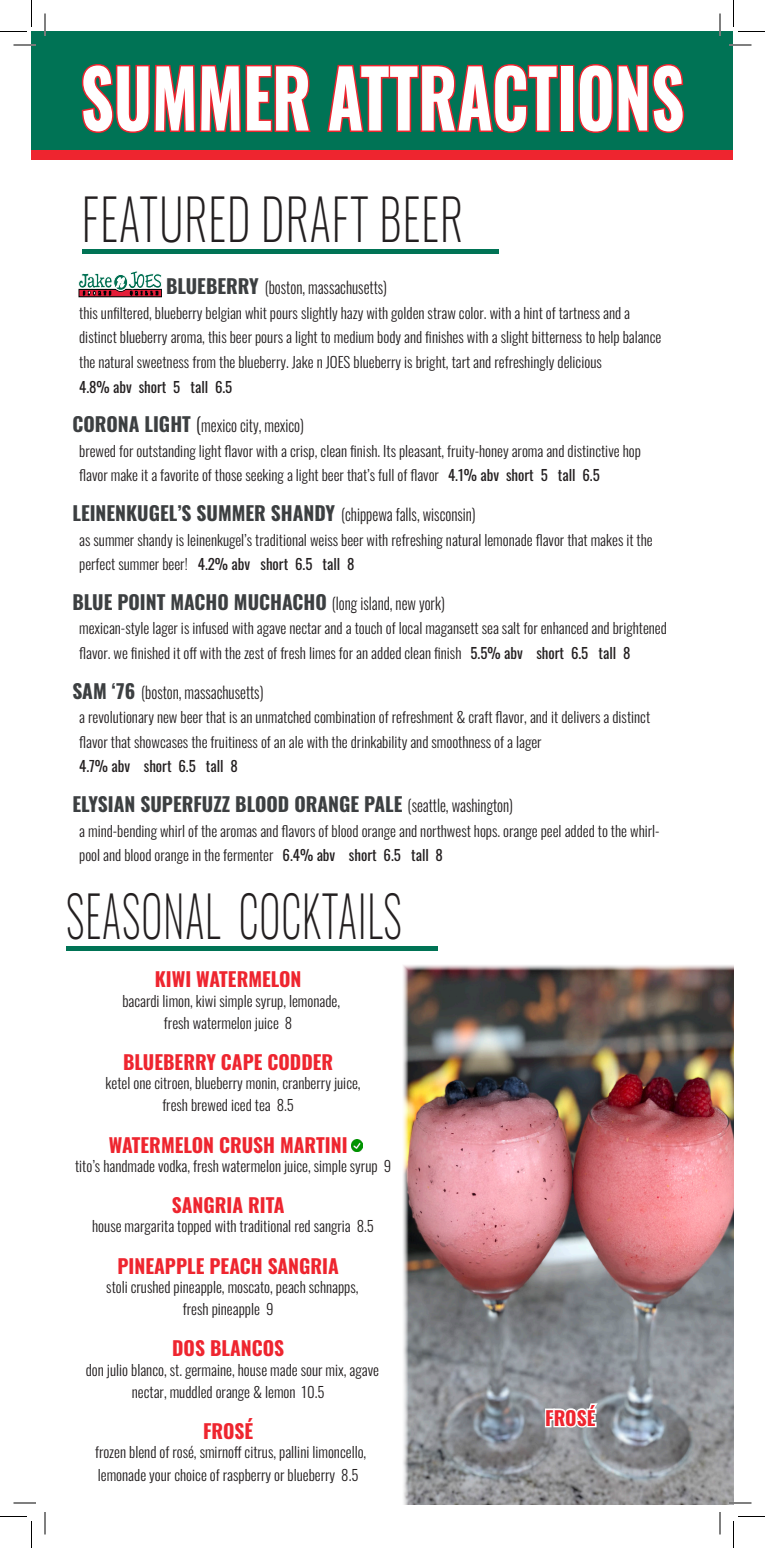
<style>
.page{position:relative;width:765px;height:1548px;background:#fff}
.page>*{position:absolute;margin:0;border:0;box-sizing:border-box;transform-origin:0 0}
.t1{font:700 79.2px "Oswald";color:#fff;scale:.82 1}
.t2{font:200 56.25px "Oswald";letter-spacing:.025em;color:#231f20;scale:.72 1}
.t3{font:200 56.25px "Oswald";letter-spacing:.025em;color:#231f20;scale:.8 1}
.t4{font:700 19.5px "Oswald";color:#3c3f41}
.t5{font:700 19.5px "Oswald";color:#ee252f}
.t6{font:300 16.5px "Oswald";color:#231f20;scale:.9 1}
.t7{font:300 14.85px/24.6px "Oswald";color:#231f20}
.t8{font:14.85px "Oswald";color:#231f20}
.s1{font-weight:700;font-size:19.5px;color:#3c3f41}
.s2{font-size:19.5px}
.s3{font-weight:400}
.s4{font-weight:300;font-size:16.5px;color:#231f20}
</style>
<div class="page">
<div style="left:66px;top:946px;width:371px;height:5px;background:#007355"></div>
<svg style="left:78px;top:271px;width:84px;height:27px"></svg>
<img style="left:403px;top:965px;width:331px;height:539px">
<svg style="left:543px;top:1402px;width:57px;height:27px"></svg>
<div style="left:82px;top:249px;width:417px;height:5px;background:#007355"></div>
<svg style="left:351px;top:1140px;width:12px;height:11px"></svg>
<div style="left:32px;top:32px;width:702px;height:122px;background:#007355"></div>
<svg style="left:81px;top:64px;width:230px;height:69px"></svg>
<svg style="left:327px;top:64px;width:233px;height:69px"></svg>
<div style="left:560px;top:65px;width:14px;height:67px;border:3px solid #ee252f"></div>
<svg style="left:578px;top:64px;width:107px;height:69px"></svg>
<div style="left:32px;top:150px;width:702px;height:9px;background:#ee252f"></div>
<hr style="left:14px;top:44px;width:22px;height:2px;background:#fff">
<hr style="left:729px;top:44px;width:23px;height:2px;background:#fff">
<hr style="left:729px;top:1502px;width:23px;height:2px;background:#fff">
<hr style="left:44px;top:14px;width:2px;height:22px;background:#fff">
<hr style="left:719px;top:14px;width:2px;height:22px;background:#fff">
<svg style="left:14px;top:45px;width:22px;height:1px"></svg>
<svg style="left:729px;top:45px;width:23px;height:1px"></svg>
<svg style="left:14px;top:1503px;width:22px;height:1px"></svg>
<svg style="left:729px;top:1503px;width:23px;height:1px"></svg>
<svg style="left:45px;top:14px;width:1px;height:22px"></svg>
<svg style="left:45px;top:1512px;width:1px;height:22px"></svg>
<svg style="left:720px;top:14px;width:1px;height:22px"></svg>
<svg style="left:720px;top:1512px;width:1px;height:22px"></svg>
<svg style="left:0;top:0;width:32px;height:32px"></svg>
<svg style="left:0;top:1516px;width:32px;height:32px"></svg>
<svg style="left:733px;top:0;width:32px;height:32px"></svg>
<svg style="left:733px;top:1516px;width:32px;height:32px"></svg>
<p class="t1" style="left:81px;top:57px;width:738px">SUMMER ATTRACTIONS</p>
<p class="t3" style="left:82px;top:170px;width:478px">FEATURED DRAFT BEER</p>
<p class="t6" style="left:166px;top:273px;width:247px"><span class="s1">BLUEBERRY</span> (boston, massachusetts)</p>
<p class="t7" style="left:79px;top:299px;width:584px">this unfiltered, blueberry belgian whit pours slightly hazy with golden straw color. with a hint of tartness and a distinct blueberry aroma, this beer pours a light to medium body and finishes with a slight bitterness to help balance the natural sweetness from the blueberry. Jake n JOES blueberry is bright, tart and refreshingly delicious</p>
<p class="t8" style="left:79px;top:373px;width:155px">4.8% abv short 5 tall 6.5</p>
<p class="t6" style="left:72px;top:411px;width:259px"><span class="s1">CORONA LIGHT</span> <span class="s2">(</span>mexico city, mexico)</p>
<p class="t7" style="left:79px;top:437px;width:563px">brewed for outstanding light flavor with a crisp, clean finish. Its pleasant, fruity-honey aroma and distinctive hop flavor make it a favorite of those seeking a light beer that’s full of flavor <span class="s3">4.1% abv short 5 tall 6.5</span></p>
<p class="t4" style="left:72px;top:503px;width:405px">LEINENKUGEL’S SUMMER SHANDY <span class="s4">(chippewa falls, wisconsin)</span></p>
<p class="t7" style="left:79px;top:526px;width:575px">as summer shandy is leinenkugel’s traditional weiss beer with refreshing natural lemonade flavor that makes it the perfect summer beer! <span class="s3">4.2% abv short 6.5 tall 8</span></p>
<p class="t4" style="left:72px;top:592px;width:374px">BLUE POINT MACHO MUCHACHO <span class="s4">(long island, new york)</span></p>
<p class="t7" style="left:79px;top:614px;width:589px">mexican-style lager is infused with agave nectar and a touch of local magansett sea salt for enhanced and brightened flavor. we finished it off with the zest of fresh limes for an added clean finish <span class="s3">5.5% abv short 6.5 tall 8</span></p>
<p class="t6" style="left:72px;top:677px;width:214px"><span class="s1">SAM ‘76</span> (boston, massachusetts)</p>
<p class="t7" style="left:79px;top:703px;width:573px">a revolutionary new beer that is an unmatched combination of refreshment &amp; craft flavor, and it delivers a distinct flavor that showcases the fruitiness of an ale with the drinkability and smoothness of a lager<br><span class="s3">4.7% abv short 6.5 tall 8</span></p>
<p class="t4" style="left:72px;top:794px;width:442px">ELYSIAN SUPERFUZZ BLOOD ORANGE PALE <span class="s4">(seattle, washington)</span></p>
<p class="t7" style="left:79px;top:817px;width:582px">a mind-bending whirl of the aromas and flavors of blood orange and northwest hops. orange peel added to the whirl&shy;pool and blood orange in the fermenter <span class="s3">6.4% abv short 6.5 tall 8</span></p>
<p class="t2" style="left:66px;top:867px;width:468px">SEASONAL COCKTAILS</p>
<p class="t5" style="left:155px;top:969px;width:148px">KIWI WATERMELON</p>
<p class="t7" style="left:122px;top:988px;width:219px;line-height:22.2px;text-align:center">bacardi limon, kiwi simple syrup, lemonade, fresh watermelon juice 8</p>
<p class="t5" style="left:123px;top:1052px;width:212px">BLUEBERRY CAPE CODDER</p>
<p class="t7" style="left:162px;top:1070px;width:200px;line-height:22.2px;text-indent:-57px">ketel one citroen, blueberry monin, cranberry juice, fresh brewed iced tea 8.5</p>
<p class="t5" style="left:109px;top:1135px;width:240px">WATERMELON CRUSH MARTINI</p>
<p class="t7" style="left:75px;top:1152px;width:318px">tito’s handmade vodka, fresh watermelon juice, simple syrup 9</p>
<p class="t5" style="left:172px;top:1195px;width:114px">SANGRIA RITA</p>
<p class="t7" style="left:92px;top:1212px;width:283px">house margarita topped with traditional red sangria 8.5</p>
<p class="t5" style="left:117px;top:1256px;width:223px">PINEAPPLE PEACH SANGRIA</p>
<p class="t7" style="left:106px;top:1274px;width:254px;line-height:22.2px;text-align:center">stoli crushed pineapple, moscato, peach schnapps, fresh pineapple 9</p>
<p class="t5" style="left:172px;top:1338px;width:114px">DOS BLANCOS</p>
<p class="t7" style="left:86px;top:1357px;width:295px;line-height:22.2px;text-align:center">don julio blanco, st. germaine, house made sour mix, agave nectar, muddled orange &amp; lemon 10.5</p>
<p class="t5" style="left:203px;top:1421px;width:52px">FROSÉ</p>
<p class="t7" style="left:95px;top:1440px;width:273px;line-height:22.2px">frozen blend of rosé, smirnoff citrus, pallini limoncello, lemonade your choice of raspberry or blueberry 8.5</p>
<p class="t5" style="left:545px;top:1408px;width:52px">FROSÉ</p>
</div>
